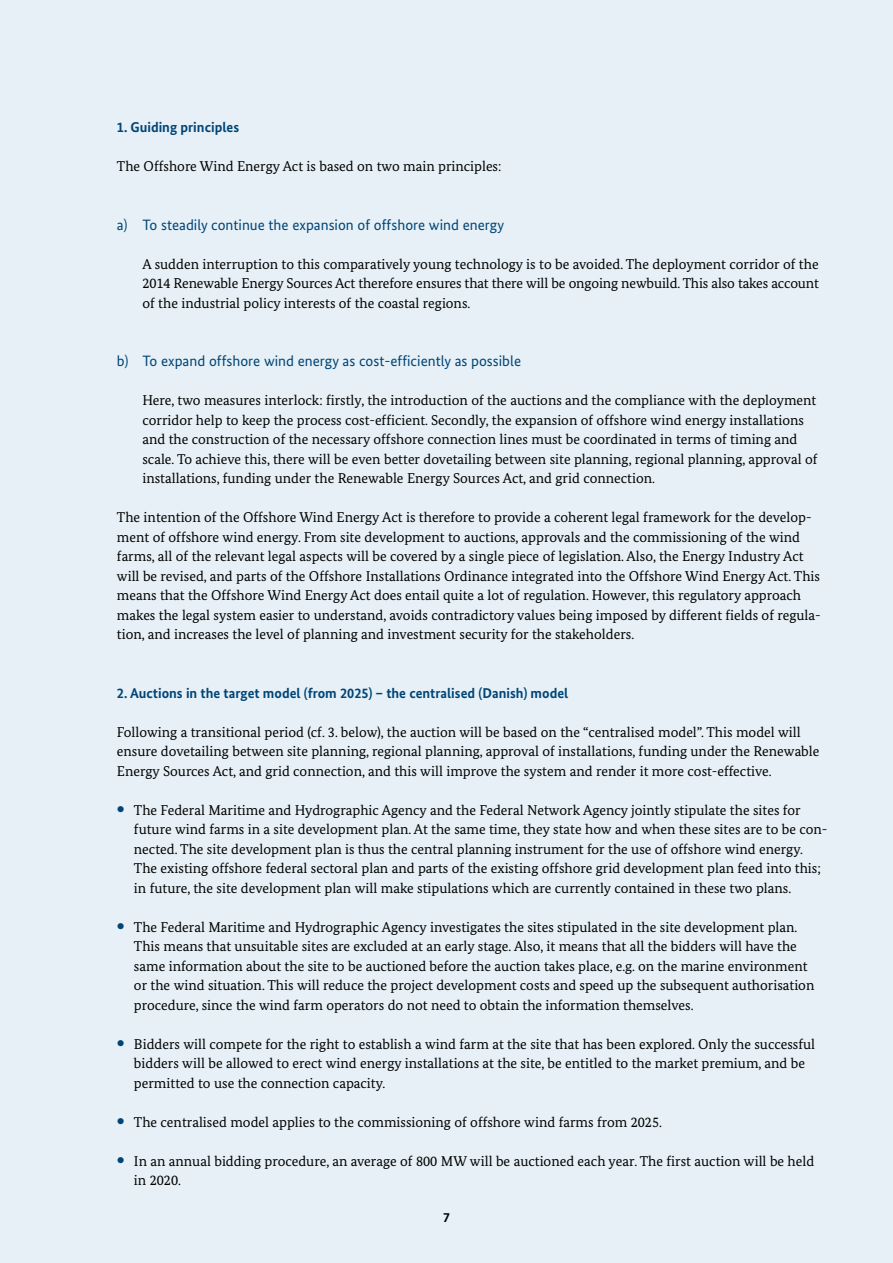
<style>
.page{position:relative;width:893px;height:1263px;background:#e6f0f6}
.page>*{position:absolute;margin:0;border:0;box-sizing:border-box;transform-origin:0 0}
.t1{font:15px "Bundes Sans";color:#004576}
.t2{font:14.25px/19.5px "Bundes Serif";color:#000}
.t3{font:700 14.25px "Bundes Sans";color:#004578}
.t4{font:700 13.5px "Bundes Sans";color:#000}
</style>
<div class="page">
<h3 class="t3" style="left:117px;top:118px;width:124px">1. Guiding principles</h3>
<p class="t2" style="left:117px;top:156px;width:386px">The Offshore Wind Energy Act is based on two main principles:</p>
<h4 class="t1" style="left:117px;top:215px;width:389px">a) To steadily continue the expansion of offshore wind energy</h4>
<p class="t2" style="left:142px;top:254px;width:678px;text-align:justify">A sudden interruption to this comparatively young technology is to be avoided. The deployment corridor of the 2014 Renewable Energy Sources Act therefore ensures that there will be ongoing newbuild. This also takes account of the industrial policy interests of the coastal regions.</p>
<h4 class="t1" style="left:117px;top:352px;width:406px">b) To expand offshore wind energy as cost-efficiently as possible</h4>
<p class="t2" style="left:142px;top:390px;width:676px">Here, two measures interlock: firstly, the introduction of the auctions and the compliance with the deployment corridor help to keep the process cost-efficient. Secondly, the expansion of offshore wind energy installations and the construction of the necessary offshore connection lines must be coordinated in terms of timing and scale. To achieve this, there will be even better dovetailing between site planning, regional planning, approval of installations, funding under the Renewable Energy Sources Act, and grid connection.</p>
<p class="t2" style="left:117px;top:507px;width:705px">The intention of the Offshore Wind Energy Act is therefore to provide a coherent legal framework for the develop&shy;ment of offshore wind energy. From site development to auctions, approvals and the commissioning of the wind farms, all of the relevant legal aspects will be covered by a single piece of legislation. Also, the Energy Industry Act will be revised, and parts of the Offshore Installations Ordinance integrated into the Offshore Wind Energy Act. This means that the Offshore Wind Energy Act does entail quite a lot of regulation. However, this regulatory approach makes the legal system easier to understand, avoids contradictory values being imposed by different fields of regula&shy;tion, and increases the level of planning and investment security for the stakeholders.</p>
<h3 class="t3" style="left:117px;top:684px;width:453px">2. Auctions in the target model (from 2025) – the centralised (Danish) model</h3>
<p class="t2" style="left:117px;top:722px;width:704px">Following a transitional period (cf. 3. below), the auction will be based on the “centralised model”. This model will ensure dovetailing between site planning, regional planning, approval of installations, funding under the Renewable<br>Energy Sources Act, and grid connection, and this will improve the system and render it more cost-effective.</p>
<p class="t2" style="left:134px;top:800px;width:695px">The Federal Maritime and Hydrographic Agency and the Federal Network Agency jointly stipulate the sites for future wind farms in a site development plan. At the same time, they state how and when these sites are to be con&shy;nected. The site development plan is thus the central planning instrument for the use of offshore wind energy.<br>The existing offshore federal sectoral plan and parts of the existing offshore grid development plan feed into this; in future, the site development plan will make stipulations which are currently contained in these two plans.</p>
<p class="t2" style="left:134px;top:917px;width:682px">The Federal Maritime and Hydrographic Agency investigates the sites stipulated in the site development plan.<br>This means that unsuitable sites are excluded at an early stage. Also, it means that all the bidders will have the same information about the site to be auctioned before the auction takes place, e.g. on the marine environment or the wind situation. This will reduce the project development costs and speed up the subsequent authorisation procedure, since the wind farm operators do not need to obtain the information themselves.</p>
<p class="t2" style="left:134px;top:1034px;width:683px">Bidders will compete for the right to establish a wind farm at the site that has been explored. Only the successful bidders will be allowed to erect wind energy installations at the site, be entitled to the market premium, and be permitted to use the connection capacity.</p>
<p class="t2" style="left:134px;top:1112px;width:530px">The centralised model applies to the commissioning of offshore wind farms from 2025.</p>
<p class="t2" style="left:134px;top:1151px;width:682px">In an annual bidding procedure, an average of 800 MW will be auctioned each year. The first auction will be held in 2020.</p>
<p class="t4" style="left:443px;top:1209px;width:8px">7</p>
</div>
